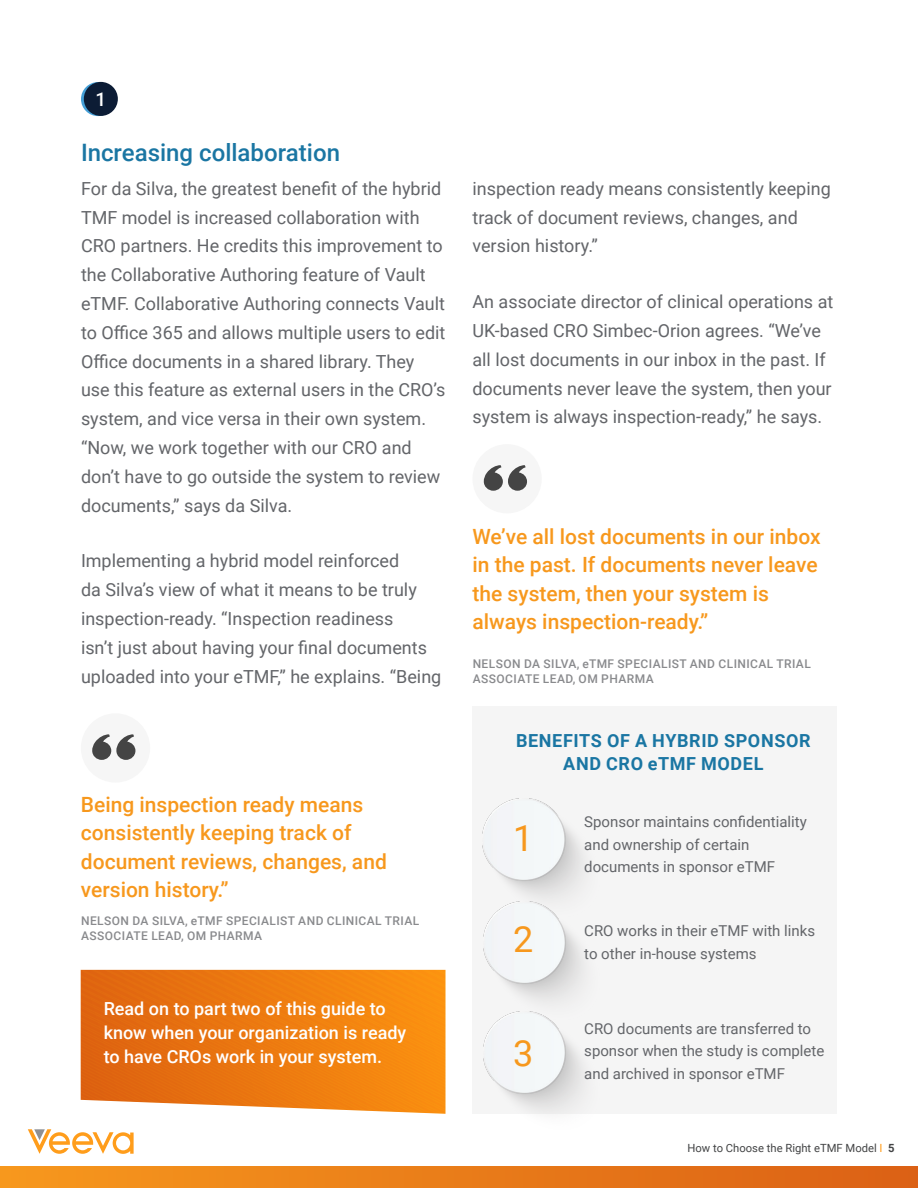
<style>
.page{position:relative;width:918px;height:1188px;background:#fff}
.page>*{position:absolute;margin:0;border:0;box-sizing:border-box;transform-origin:0 0}
.t1{font:36px "Roboto";color:#f7981d}
.Paragraph_Style_1{font:500 24px "Roboto";color:#1a76a3}
.Paragraph_Style_1-2{font:500 21px/28.5px "Roboto";color:#f7981d}
.t2{font:500 18.9px "Roboto";color:#fff}
.Paragraph_Style_1-3{font:18px/28.8px "Roboto";color:#636569}
.Paragraph_Style_1-4{font:500 18px/24px "Roboto";color:#fff}
.Paragraph_Style_1-5{font:700 18px/22.5px "Roboto";letter-spacing:.035em;color:#1a76a3;text-align:center}
.Paragraph_Style_1-6{font:15px/22.5px "Roboto";color:#636569}
.t3{font:500 12px/15px "Roboto";letter-spacing:.035em;color:#898a8d}
.t4{font:11.25px "Roboto";color:#434445}
.s1{color:#ff9d1b}
.s2{font-weight:700}
</style>
<div class="page">
<svg style="left:28px;top:1129px;width:106px;height:25px"></svg>
<div style="left:0;top:1167px;width:918px;height:21px;background:linear-gradient(to right,#f7981d,#db6015)"></div>
<svg style="left:81px;top:970px;width:365px;height:144px;background:#ed801c"></svg>
<div style="left:472px;top:706px;width:365px;height:408px;background:#f5f5f5"></div>
<div style="left:472px;top:444px;width:70px;height:69px;background:#f6f6f6;border-radius:50%"></div>
<svg style="left:484px;top:465px;width:43px;height:26px"></svg>
<div style="left:81px;top:713px;width:69px;height:70px;background:#f6f6f6;border-radius:50%"></div>
<svg style="left:92px;top:734px;width:43px;height:26px"></svg>
<img style="left:483px;top:798px;width:100px;height:104px">
<img style="left:483px;top:902px;width:100px;height:99px">
<img style="left:483px;top:1011px;width:100px;height:100px">
<svg style="left:81px;top:82px;width:34px;height:34px"></svg>
<div style="left:84px;top:82px;width:34px;height:34px;background:#0c1c35;border-radius:50%"></div>
<p class="t2" style="left:95px;top:86px;width:12px">1</p>
<p class="Paragraph_Style_1" style="left:81px;top:136px;width:261px">Increasing collaboration</p>
<p class="Paragraph_Style_1-3" style="left:81px;top:173px;width:366px">For da Silva, the greatest benefit of the hybrid TMF model is increased collaboration with CRO partners. He credits this improvement to the Collaborative Authoring feature of Vault eTMF. Collaborative Authoring connects Vault to Office 365 and allows multiple users to edit Office documents in a shared library. They use this feature as external users in the CRO’s system, and vice versa in their own system. “Now, we work together with our CRO and don’t have to go outside the system to review documents,” says da Silva.</p>
<p class="Paragraph_Style_1-3" style="left:81px;top:546px;width:362px">Implementing a hybrid model reinforced<br>da Silva’s view of what it means to be truly inspection-ready. “Inspection readiness<br>isn’t just about having your final documents uploaded into your eTMF,” he explains. “Being</p>
<p class="Paragraph_Style_1-2" style="left:81px;top:789px;width:307px">Being inspection ready means consistently keeping track of document reviews, changes, and version history.”</p>
<p class="t3" style="left:81px;top:913px;width:340px">NELSON DA SILVA, eTMF SPECIALIST AND CLINICAL TRIAL<br>ASSOCIATE LEAD, OM PHARMA</p>
<p class="Paragraph_Style_1-4" style="left:104px;top:996px;width:304px">Read on to part two of this guide to know when your organization is ready to have CROs work in your system.</p>
<p class="Paragraph_Style_1-3" style="left:472px;top:173px;width:360px">inspection ready means consistently keeping track of document reviews, changes, and version history.”</p>
<p class="Paragraph_Style_1-3" style="left:472px;top:287px;width:362px">An associate director of clinical operations at UK-based CRO Simbec-Orion agrees. “We’ve all lost documents in our inbox in the past. If documents never leave the system, then your system is always inspection-ready,” he says.</p>
<p class="Paragraph_Style_1-2" style="left:472px;top:521px;width:350px">We’ve all lost documents in our inbox in the past. If documents never leave the system, then your system is always inspection-ready.”</p>
<p class="t3" style="left:473px;top:655px;width:340px">NELSON DA SILVA, eTMF SPECIALIST AND CLINICAL TRIAL<br>ASSOCIATE LEAD, OM PHARMA</p>
<p class="Paragraph_Style_1-5" style="left:516px;top:729px;width:296px">BENEFITS OF A HYBRID SPONSOR<br>AND CRO eTMF MODEL</p>
<p class="t1" style="left:513px;top:813px;width:22px">1</p>
<p class="t1" style="left:513px;top:914px;width:22px">2</p>
<p class="t1" style="left:513px;top:1028px;width:22px">3</p>
<p class="Paragraph_Style_1-6" style="left:584px;top:810px;width:224px">Sponsor maintains confidentiality and ownership of certain documents in sponsor eTMF</p>
<p class="Paragraph_Style_1-6" style="left:584px;top:919px;width:232px">CRO works in their eTMF with links to other in-house systems</p>
<p class="Paragraph_Style_1-6" style="left:584px;top:1016px;width:242px">CRO documents are transferred to sponsor when the study is complete and archived in sponsor eTMF</p>
<p class="t4" style="left:688px;top:1140px;width:209px">How to Choose the Right eTMF Model <span class="s1">I</span> <span class="s2">5</span></p>
</div>
